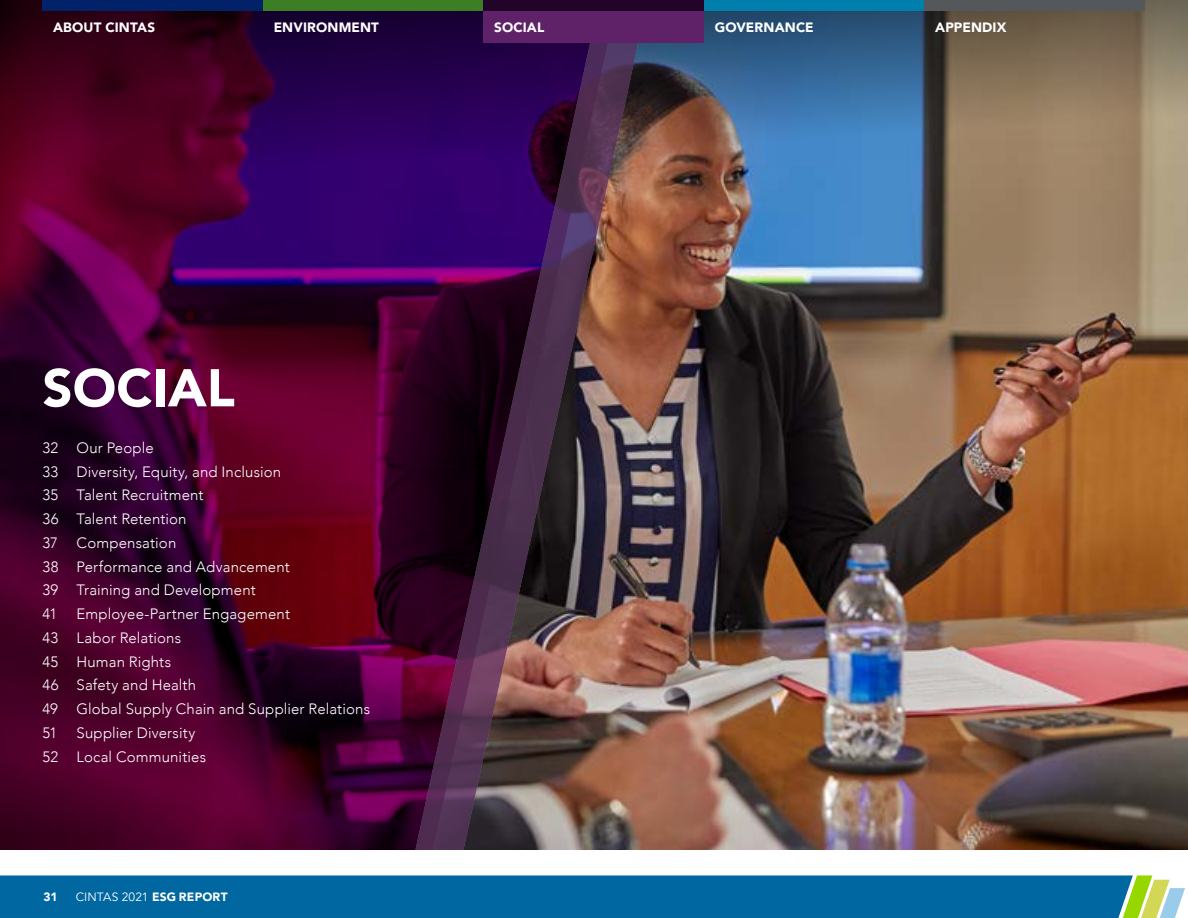
<style>
.page{position:relative;width:1188px;height:918px;background:#fff}
.page>*{position:absolute;margin:0;border:0;box-sizing:border-box;transform-origin:0 0}
.t1{font:900 52.5px "Avenir";color:#fff}
.t2{font:300 15px/23.7px "Avenir";letter-spacing:.01em;color:#fff}
.t3{font:900 13.5px "Avenir";letter-spacing:.01em;color:#fff}
.t4{font:12px "Avenir";letter-spacing:.01em;color:#fff}
.t5{font:900 12px "Avenir";color:#fff}
.s1{font-weight:900}
</style>
<div class="page">
<img style="left:664px;top:225px;width:524px;height:625px">
<svg style="left:664px;top:0;width:524px;height:225px;background:#697077"></svg>
<svg style="left:0;top:0;width:384px;height:850px;background:#44002d"></svg>
<img style="left:384px;top:11px;width:280px;height:839px">
<svg style="left:1133px;top:875px;width:52px;height:43px"></svg>
<div style="left:0;top:875px;width:1133px;height:43px;background:#0067a0"></div>
<div style="left:263px;top:0;width:221px;height:11px;background:#3b7e23"></div>
<div style="left:704px;top:0;width:221px;height:11px;background:#007fad"></div>
<div style="left:925px;top:0;width:220px;height:11px;background:#54585a"></div>
<div style="left:43px;top:0;width:220px;height:11px;background:#012169"></div>
<div style="left:484px;top:0;width:220px;height:43px;background:#5f2167"></div>
<div style="left:484px;top:0;width:220px;height:11px;background:#230429"></div>
<p class="t3" style="left:53px;top:16px;width:103px">ABOUT CINTAS</p>
<p class="t3" style="left:274px;top:16px;width:107px">ENVIRONMENT</p>
<p class="t3" style="left:494px;top:16px;width:52px">SOCIAL</p>
<p class="t3" style="left:715px;top:16px;width:101px">GOVERNANCE</p>
<p class="t3" style="left:935px;top:16px;width:73px">APPENDIX</p>
<h1 class="t1" style="left:43px;top:343px;width:194px">SOCIAL</h1>
<p class="t2" style="left:43px;top:436px;width:249px">32 Our People<br>33 Diversity, Equity, and Inclusion<br>35 Talent Recruitment<br>36 Talent Retention<br>37 Compensation<br>38 Performance and Advancement<br>39 Training and Development<br>41</p>
<p class="t2" style="left:43px;top:602px;width:329px;text-indent:34px">Employee-Partner Engagement<br>43 Labor Relations<br>45 Human Rights<br>46 Safety and Health<br>49 Global Supply Chain and Supplier Relations<br>51</p>
<p class="t2" style="left:43px;top:721px;width:165px;text-indent:34px">Supplier Diversity<br>52 Local Communities</p>
<p class="t5" style="left:43px;top:886px;width:16px">31</p>
<p class="t4" style="left:76px;top:889px;width:153px">CINTAS 2021 <span class="s1">ESG REPORT</span></p>
</div>
